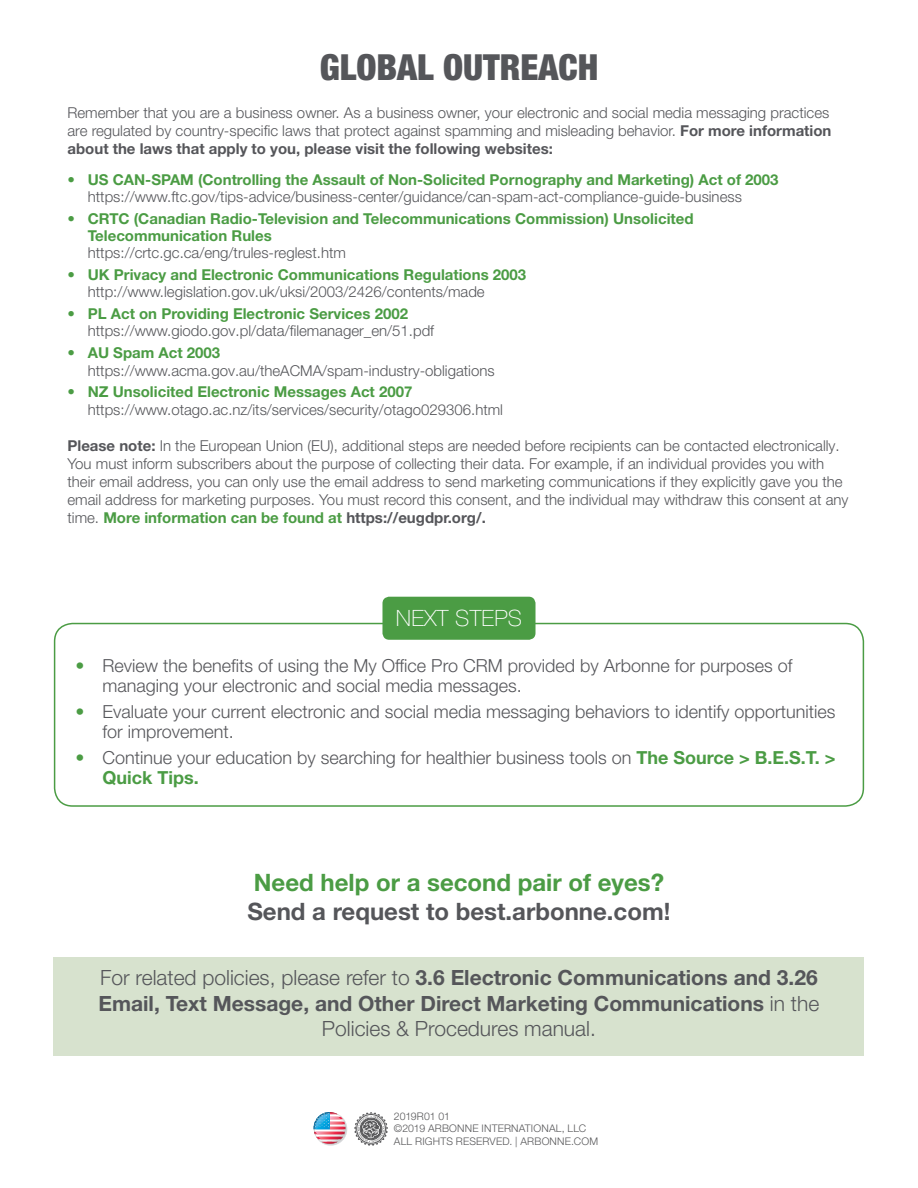
<style>
.page{position:relative;width:918px;height:1188px;background:#fff}
.page>*{position:absolute;margin:0;border:0;box-sizing:border-box;transform-origin:0 0}
.t1{font:900 condensed 36px "Helvetica Neue LT Pro";color:#55565a}
.t2{font:700 24px "Helvetica Neue LT Pro";color:#55565a}
.t3{font:700 24px "Helvetica Neue LT Pro";color:#4b9c44}
.t4{font:100 22.5px "Helvetica Neue LT Pro";letter-spacing:.01em;color:#fff}
.t5{font:700 21px/25.2px "Helvetica Neue LT Pro";color:#55565a;text-align:center}
.t6{font:300 18px/20.7px "Helvetica Neue LT Pro";color:#55565a}
.t7{font:300 15px/18px "Helvetica Neue LT Pro";color:#55565a}
.t8{font:700 15px/17.2px "Helvetica Neue LT Pro";color:#4b9c44}
.t9{font:300 10.5px/12.6px "Helvetica Neue LT Pro";letter-spacing:.02em;color:#58585a}
.s1{font-weight:700}
.s2{font-weight:700;color:#4b9c44}
.s3{font-weight:300}
</style>
<div class="page">
<div style="left:54px;top:623px;width:810px;height:184px;border:2px solid #4b9c44;border-radius:18px"></div>
<div style="left:382px;top:597px;width:154px;height:43px;background:#4b9c44;border-radius:7px"></div>
<svg style="left:354px;top:1112px;width:34px;height:34px"></svg>
<div style="left:314px;top:1113px;width:33px;height:33px;background:#e3e3e4;border-radius:50%"></div>
<div style="left:314px;top:1113px;width:33px;height:32px;background:#d7d8d9;border-radius:50%"></div>
<div style="left:315px;top:1114px;width:31px;height:31px;background:#d0d2d4;border-radius:50%"></div>
<svg style="left:314px;top:1112px;width:32px;height:32px"></svg>
<div style="left:54px;top:957px;width:810px;height:98px;background:#d7e2ce"></div>
<h1 class="t1" style="left:320px;top:45px;width:280px">GLOBAL OUTREACH</h1>
<p class="t7" style="left:68px;top:103px;width:765px">Remember that you are a business owner. As a business owner, your electronic and social media messaging practices are regulated by country-specific laws that protect against spamming and misleading behavior. <span class="s1">For more information about the laws that apply to you, please visit the following websites:</span></p>
<p class="t8" style="left:68px;top:170px;width:713px">• US CAN-SPAM (Controlling the Assault of Non-Solicited Pornography and Marketing) Act of 2003</p>
<p class="t7" style="left:88px;top:187px;width:656px">https://www.ftc.gov/tips-advice/business-center/guidance/can-spam-act-compliance-guide-business</p>
<p class="t8" style="left:88px;top:209px;width:607px;text-indent:-20px">• CRTC (Canadian Radio-Television and Telecommunications Commission) Unsolicited<br>Telecommunication Rules</p>
<p class="t7" style="left:88px;top:244px;width:260px">https://crtc.gc.ca/eng/trules-reglest.htm</p>
<p class="t8" style="left:68px;top:266px;width:460px">• UK Privacy and Electronic Communications Regulations 2003</p>
<p class="t7" style="left:88px;top:283px;width:399px">http://www.legislation.gov.uk/uksi/2003/2426/contents/made</p>
<p class="t8" style="left:68px;top:305px;width:342px">• PL Act on Providing Electronic Services 2002</p>
<p class="t7" style="left:88px;top:322px;width:348px">https://www.giodo.gov.pl/data/filemanager_en/51.pdf</p>
<p class="t8" style="left:68px;top:344px;width:154px">• AU Spam Act 2003</p>
<p class="t7" style="left:88px;top:361px;width:408px">https://www.acma.gov.au/theACMA/spam-industry-obligations</p>
<p class="t8" style="left:68px;top:383px;width:346px">• NZ Unsolicited Electronic Messages Act 2007</p>
<p class="t7" style="left:88px;top:400px;width:417px">https://www.otago.ac.nz/its/services/security/otago029306.html</p>
<p class="t7" style="left:68px;top:436px;width:782px"><span class="s1">Please note:</span> In the European Union (EU), additional steps are needed before recipients can be contacted electronically.<br>You must inform subscribers about the purpose of collecting their data. For example, if an individual provides you with their email address, you can only use the email address to send marketing communications if they explicitly gave you the email address for marketing purposes. You must record this consent, and the individual may withdraw this consent at any time. <span class="s2">More information can be found at</span> <span class="s1">https://eugdpr.org/.</span></p>
<h3 class="t4" style="left:396px;top:605px;width:128px">NEXT STEPS</h3>
<p class="t6" style="left:103px;top:654px;width:691px;text-indent:-27px"><span class="s2">•</span> Review the benefits of using the My Office Pro CRM provided by Arbonne for purposes of managing your electronic and social media messages.</p>
<p class="t6" style="left:103px;top:700px;width:734px;text-indent:-27px"><span class="s2">•</span> Evaluate your current electronic and social media messaging behaviors to identify opportunities for improvement.</p>
<p class="t6" style="left:103px;top:746px;width:735px;text-indent:-27px"><span class="s2">•</span> Continue your education by searching for healthier business tools on <span class="s2">The Source &gt; B.E.S.T. &gt;<br>Quick Tips.</span></p>
<h2 class="t3" style="left:254px;top:867px;width:412px">Need help or a second pair of eyes?</h2>
<h2 class="t2" style="left:247px;top:896px;width:425px">Send a request to best.arbonne.com!</h2>
<h3 class="t5" style="left:99px;top:965px;width:722px"><span class="s3">For related policies, please refer to</span> 3.6 Electronic Communications and 3.26<br>Email, Text Message, and Other Direct Marketing Communications <span class="s3">in the<br>Policies &amp; Procedures manual.</span></h3>
<p class="t9" style="left:394px;top:1109px;width:206px">2019R01 01<br>©2019 ARBONNE INTERNATIONAL, LLC<br>ALL RIGHTS RESERVED. | ARBONNE.COM</p>
</div>
